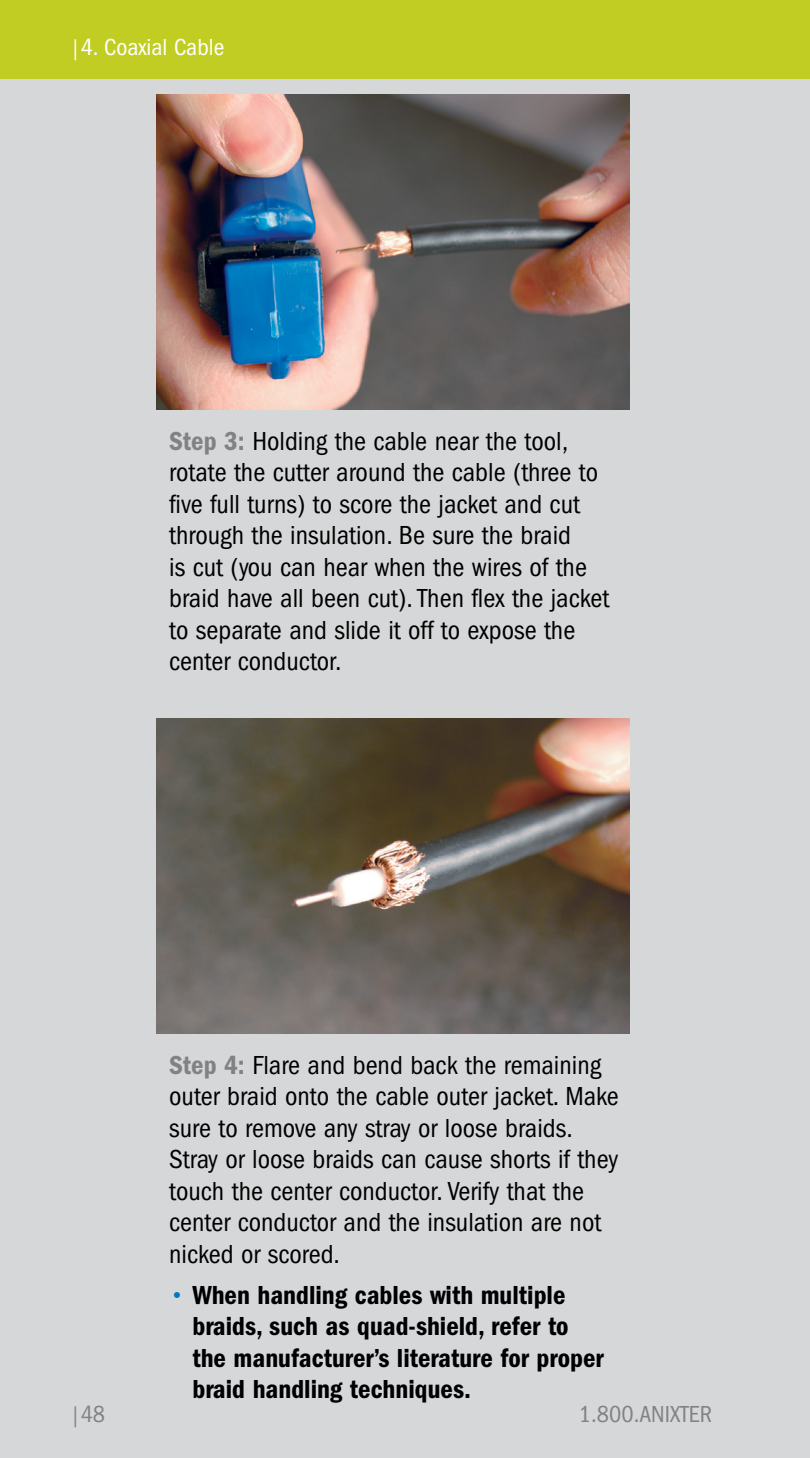
<style>
.page{position:relative;width:810px;height:1458px;background:#d5d7d8}
.page>*{position:absolute;margin:0;border:0;box-sizing:border-box;transform-origin:0 0}
.t1{font:condensed 27px/31.5px "ITC Franklin Gothic Std";color:#000}
.t2{font:27px/31.5px "ITC Franklin Gothic Std Dm Cd";color:#000}
.t3{font:condensed 24px "ITC Franklin Gothic Std";color:#808285}
.t4{font:condensed 24px "ITC Franklin Gothic Std";color:#fff}
.s1{font-size:21px}
.s2{font-family:"ITC Franklin Gothic Std Dm Cd";font-stretch:normal;color:#808285}
.s3{font-family:"ITC Franklin Gothic Std";font-weight:500;color:#0079c1}
</style>
<div class="page">
<div style="left:0;top:0;width:810px;height:78px;background:#c2cd23"></div>
<img style="left:156px;top:94px;width:474px;height:315px">
<img style="left:156px;top:719px;width:474px;height:314px">
<p class="t4" style="left:70px;top:34px;width:156px"><span class="s1">|</span>4. Coaxial Cable</p>
<p class="t1" style="left:169px;top:425px;width:442px"><span class="s2">Step 3:</span> Holding the cable near the tool, rotate the cutter around the cable (three to five full turns) to score the jacket and cut through the insulation. Be sure the braid<br>is cut (you can hear when the wires of the braid have all been cut). Then flex the jacket to separate and slide it off to expose the center conductor.</p>
<p class="t1" style="left:169px;top:1049px;width:451px"><span class="s2">Step 4:</span> Flare and bend back the remaining outer braid onto the cable outer jacket. Make sure to remove any stray or loose braids.<br>Stray or loose braids can cause shorts if they touch the center conductor. Verify that the center conductor and the insulation are not nicked or scored.</p>
<p class="t2" style="left:192px;top:1279px;width:413px;text-indent:-23px"><span class="s3">•</span> When handling cables with multiple braids, such as quad-shield, refer to the manufacturer’s literature for proper braid handling techniques.</p>
<p class="t3" style="left:70px;top:1400px;width:37px"><span class="s1">|</span>48</p>
<p class="t3" style="left:579px;top:1400px;width:135px">1.800.ANIXTER</p>
</div>
